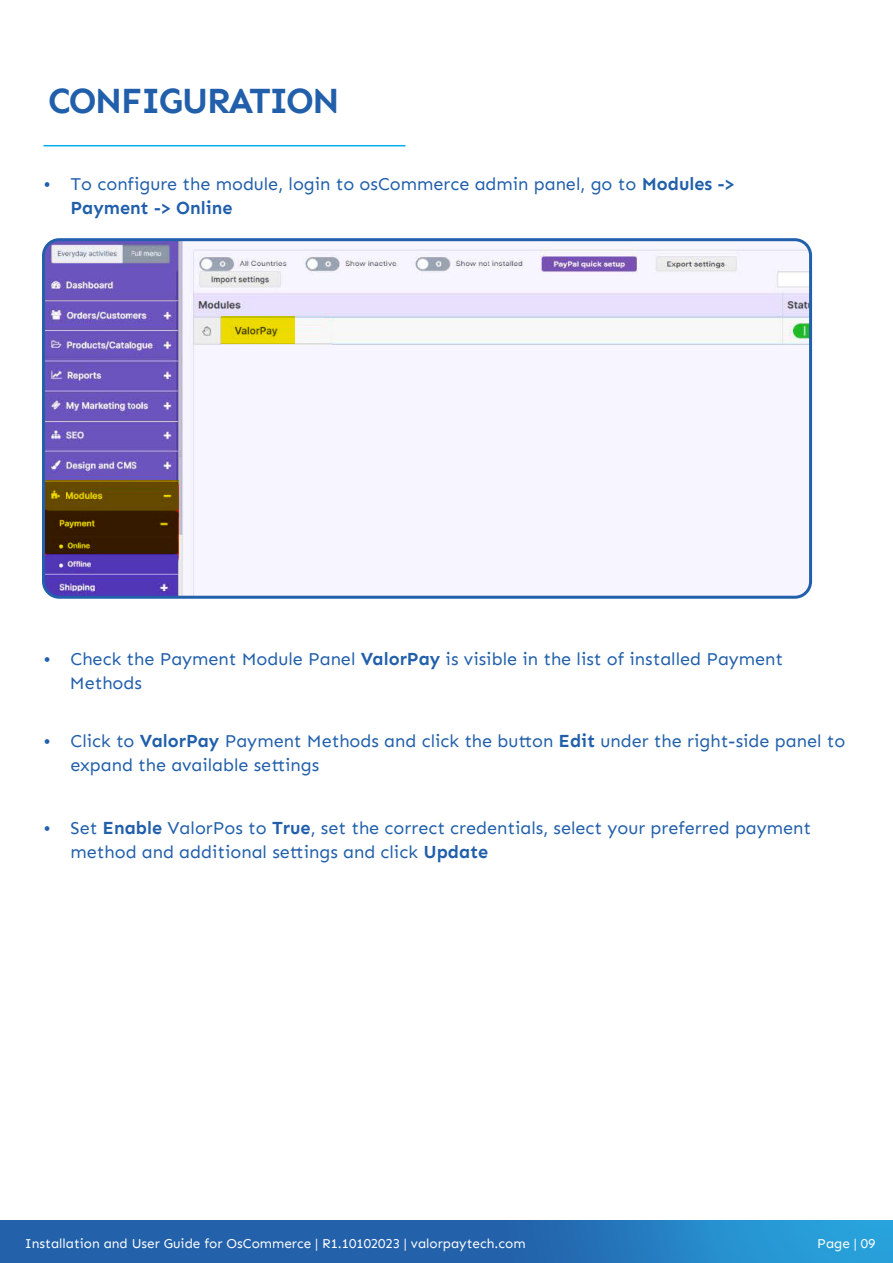
<style>
.page{position:relative;width:893px;height:1263px;background:#fff}
.page>*{position:absolute;margin:0;border:0;box-sizing:border-box;transform-origin:0 0}
.t1{font:700 36px "Sen";letter-spacing:-.05em;color:#215fab}
.t2{font:18px/24px "Sen";color:#215fab}
.t3{font:13.5px "Sen";color:#fff}
.s1{font-weight:700}
</style>
<div class="page">
<svg style="left:0;top:1220px;width:893px;height:43px;background:#2471b6"></svg>
<hr style="left:44px;top:145px;width:361px;height:1px;background:#00adee">
<img style="left:46px;top:242px;width:762px;height:353px">
<div style="left:42px;top:238px;width:770px;height:361px;border:3px solid #2260ab;border-radius:16px"></div>
<svg style="left:221px;top:317px;width:74px;height:27px;background:#dece00"></svg>
<svg style="left:45px;top:481px;width:133px;height:73px;background:#4f3400"></svg>
<h1 class="t1" style="left:48px;top:80px;width:293px">CONFIGURATION</h1>
<p class="t2" style="left:71px;top:172px;width:666px;text-indent:-27px">• To configure the module, login to osCommerce admin panel, go to <span class="s1">Modules -&gt;<br>Payment -&gt; Online</span></p>
<p class="t2" style="left:70px;top:647px;width:715px;text-indent:-26px">• Check the Payment Module Panel <span class="s1">ValorPay</span> is visible in the list of installed Payment<br>Methods</p>
<p class="t2" style="left:71px;top:729px;width:776px;text-indent:-27px">• Click to <span class="s1">ValorPay</span> Payment Methods and click the button <span class="s1">Edit</span> under the right-side panel to expand the available settings</p>
<p class="t2" style="left:71px;top:815px;width:742px;text-indent:-27px">• Set <span class="s1">Enable</span> ValorPos to <span class="s1">True</span>, set the correct credentials, select your preferred payment method and additional settings and click <span class="s1">Update</span></p>
<p class="t3" style="left:25px;top:1235px;width:502px">Installation and User Guide for OsCommerce | R1.10102023 | valorpaytech.com</p>
<p class="t3" style="left:817px;top:1235px;width:60px">Page | 09</p>
</div>
